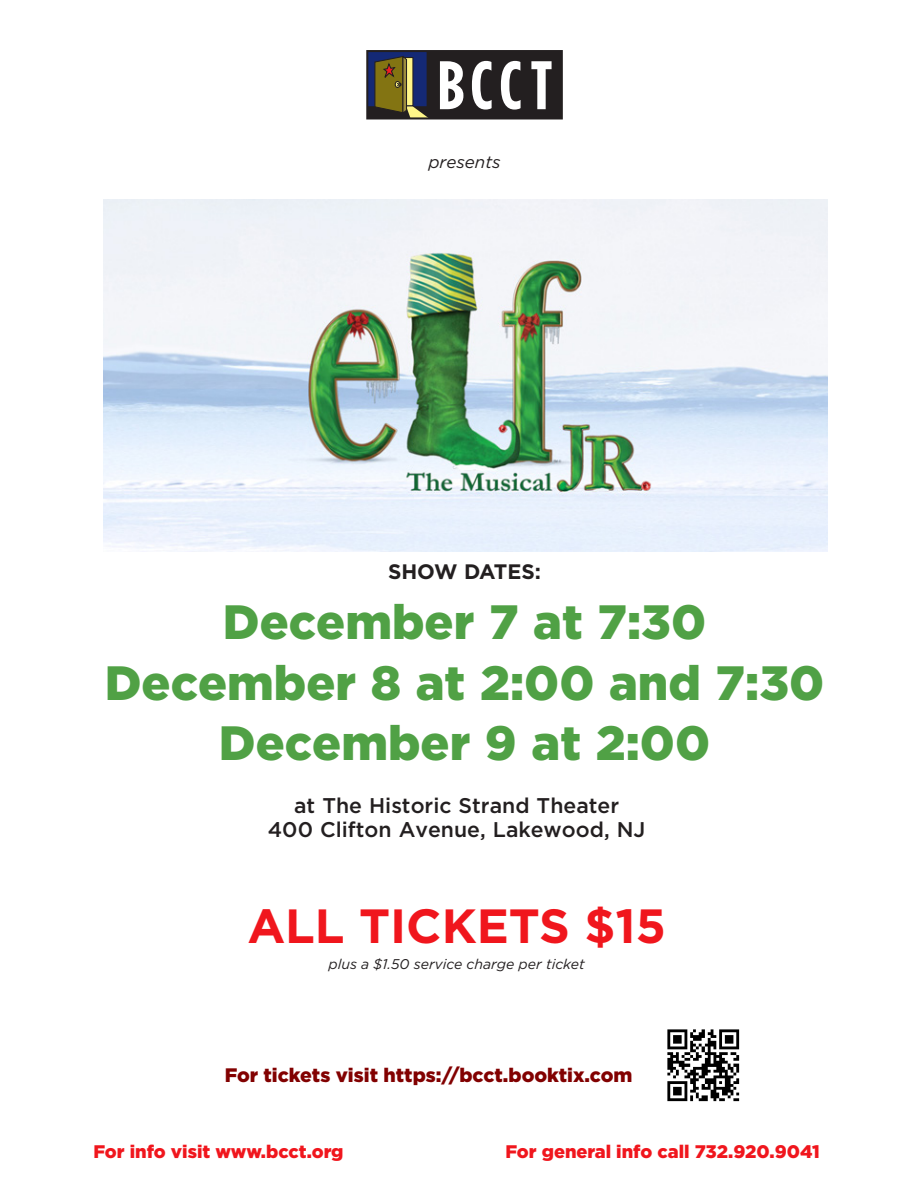
<style>
.page{position:relative;width:918px;height:1188px;background:#fff}
.page>*{position:absolute;margin:0;border:0;box-sizing:border-box;transform-origin:0 0}
.t1{font:900 48.15px/60.2px "Gotham";color:#50a145;text-align:center}
.t2{font:700 48px "Gotham";color:#f0161d}
.t3{font:500 21.3px "Gotham";color:#231f20}
.t4{font:700 20.85px "Gotham";color:#231f20}
.t5{font:900 19.5px "Gotham";color:#820101}
.t6{font:900 18.15px "Gotham";color:#f0161d}
.t7{font:italic 17.1px "Gotham";color:#231f20}
.t8{font:italic 14.1px "Gotham";color:#231f20}
</style>
<div class="page">
<img style="left:667px;top:1029px;width:73px;height:73px">
<img style="left:104px;top:200px;width:723px;height:352px">
<div style="left:426px;top:51px;width:136px;height:67px;background:#231f20"></div>
<div style="left:368px;top:51px;width:59px;height:55px;background:#142975"></div>
<svg style="left:374px;top:55px;width:53px;height:61px"></svg>
<svg style="left:440px;top:61px;width:23px;height:48px"></svg>
<svg style="left:472px;top:61px;width:20px;height:49px"></svg>
<svg style="left:501px;top:61px;width:20px;height:49px"></svg>
<svg style="left:531px;top:61px;width:21px;height:48px"></svg>
<div style="left:366px;top:50px;width:197px;height:69px;border:2px solid #231f20"></div>
<p class="t7" style="left:428px;top:153px;width:74px">presents</p>
<p class="t4" style="left:388px;top:560px;width:155px">SHOW DATES:</p>
<p class="t1" style="left:105px;top:591px;width:721px">December 7 at 7:30<br>December 8 at 2:00 and 7:30<br>December 9 at 2:00</p>
<p class="t3" style="left:294px;top:793px;width:326px">at The Historic Strand Theater</p>
<p class="t3" style="left:268px;top:817px;width:379px">400 Clifton Avenue, Lakewood, NJ</p>
<p class="t2" style="left:247px;top:898px;width:420px">ALL TICKETS $15</p>
<p class="t8" style="left:329px;top:956px;width:258px">plus a $1.50 service charge per ticket</p>
<p class="t5" style="left:225px;top:1063px;width:409px">For tickets visit https://bcct.booktix.com</p>
<p class="t6" style="left:93px;top:1141px;width:252px">For info visit www.bcct.org</p>
<p class="t6" style="left:505px;top:1141px;width:316px">For general info call 732.920.9041</p>
</div>
